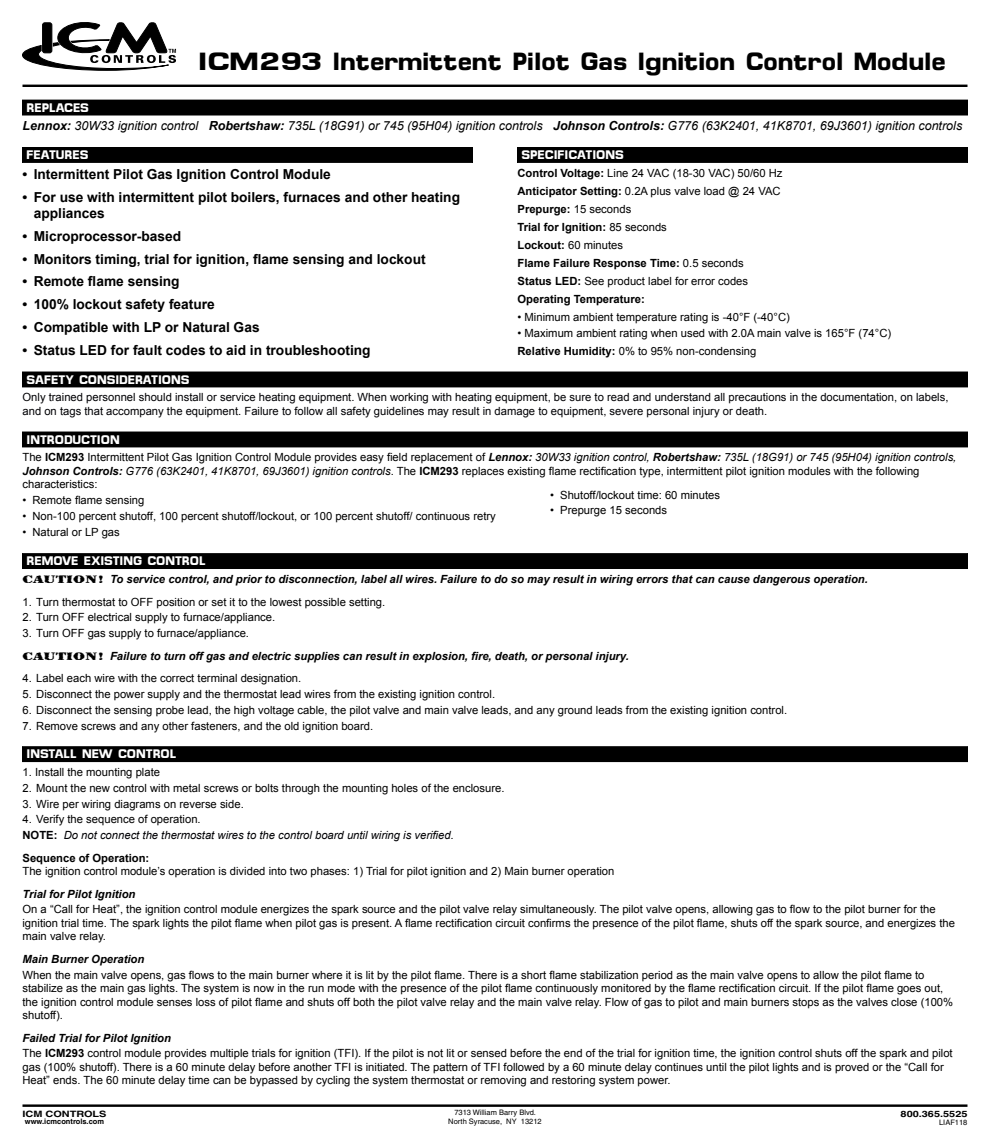
<style>
.page{position:relative;width:990px;height:1148px;background:#fff}
.page>*{position:absolute;margin:0;border:0;box-sizing:border-box;transform-origin:0 0}
.t1{font:700 25px "Micro FLF";color:#000;scale:1.25 1}
.t2{font:700 13.75px/16.5px "Arial";color:#000}
.t3{font:italic 12.5px "Arial";color:#000}
.t4{font:700 12.5px "Micro FLF";color:#fff}
.t5{font:11.25px/13.5px "Arial";color:#000}
.t6{font:italic 700 11.25px/22.5px "Arial";color:#000}
.t7{font:11.25px/13.5px "Arial";color:#000104}
.t8{font:700 11.25px/18px "Arial";color:#000}
.t9{font:italic 11.25px/15.8px "Arial";color:#000104}
.t10{font:700 8.75px "Helvetica";color:#000;scale:1.25 1}
.t11{font:7.5px/9px "Helvetica";color:#000;text-align:center}
.t12{font:700 7.5px "Helvetica";color:#000}
.s1{font-weight:700}
.s2{font-weight:400}
.s3{font-weight:700;font-style:italic}
.s4{font-style:italic}
.s5{font-family:"Rubber Sta Sol T";font-weight:400;font-style:normal}
.s6{font-weight:400;font-style:normal}
.s7{font-style:normal;color:#000}
.s8{font-weight:700;font-style:normal;color:#000}
.s9{font-weight:700;font-style:normal}
</style>
<div class="page">
<hr style="left:22px;top:1104px;width:945px;height:2px;background:#000">
<svg style="left:22px;top:22px;width:154px;height:48px"></svg>
<hr style="left:22px;top:85px;width:946px;height:2px;background:#000">
<div style="left:518px;top:147px;width:449px;height:15px;background:#000"></div>
<div style="left:23px;top:147px;width:449px;height:15px;background:#000"></div>
<div style="left:23px;top:372px;width:944px;height:15px;background:#000"></div>
<div style="left:23px;top:553px;width:944px;height:15px;background:#000"></div>
<div style="left:22px;top:553px;width:945px;height:15px;border:1px solid #000"></div>
<div style="left:23px;top:746px;width:944px;height:15px;background:#000"></div>
<div style="left:22px;top:746px;width:945px;height:15px;border:1px solid #000"></div>
<div style="left:23px;top:432px;width:944px;height:15px;background:#000"></div>
<div style="left:23px;top:100px;width:944px;height:15px;background:#000"></div>
<h1 class="t1" style="left:198px;top:48px;width:600px">ICM293 Intermittent Pilot Gas Ignition Control Module</h1>
<p class="t4" style="left:27px;top:100px;width:64px">REPLACES</p>
<p class="t3" style="left:23px;top:119px;width:941px"><span class="s1">Lennox:</span> 30W33 ignition control <span class="s1">Robertshaw:</span> 735L (18G91) or 745 (95H04) ignition controls <span class="s1">Johnson Controls:</span> G776 (63K2401, 41K8701, 69J3601) ignition controls</p>
<p class="t4" style="left:27px;top:148px;width:63px">FEATURES</p>
<p class="t4" style="left:522px;top:148px;width:104px">SPECIFICATIONS</p>
<p class="t8" style="left:518px;top:164px;width:267px">Control Voltage: <span class="s2">Line 24 VAC (18-30 VAC) 50/60 Hz </span>Anticipator Setting: <span class="s2">0.2A plus valve load @ 24 VAC </span>Prepurge: <span class="s2">15 seconds<br></span>Trial for Ignition: <span class="s2">85 seconds<br></span>Lockout: <span class="s2">60 minutes<br></span>Flame Failure Response Time: <span class="s2">0.5 seconds<br></span>Status LED: <span class="s2">See product label for error codes </span>Operating Temperature:</p>
<p class="t5" style="left:518px;top:310px;width:274px">• Minimum ambient temperature rating is -40°F (-40°C)</p>
<p class="t5" style="left:518px;top:324px;width:375px;line-height:18px">• Maximum ambient rating when used with 2.0A main valve is 165°F (74°C)<br><span class="s1">Relative Humidity:</span> 0% to 95% non-condensing</p>
<p class="t2" style="left:22px;top:166px;width:310px">• Intermittent Pilot Gas Ignition Control Module</p>
<p class="t2" style="left:34px;top:188px;width:428px;text-indent:-11px">• For use with intermittent pilot boilers, furnaces and other heating appliances</p>
<p class="t2" style="left:22px;top:228px;width:160px">• Microprocessor-based</p>
<p class="t2" style="left:22px;top:250px;width:405px">• Monitors timing, trial for ignition, flame sensing and lockout</p>
<p class="t2" style="left:22px;top:273px;width:159px">• Remote flame sensing</p>
<p class="t2" style="left:22px;top:296px;width:194px">• 100% lockout safety feature</p>
<p class="t2" style="left:22px;top:319px;width:239px">• Compatible with LP or Natural Gas</p>
<p class="t2" style="left:22px;top:342px;width:350px">• Status LED for fault codes to aid in troubleshooting</p>
<p class="t4" style="left:27px;top:372px;width:164px">SAFETY CONSIDERATIONS</p>
<p class="t7" style="left:23px;top:391px;width:928px">Only trained personnel should install or service heating equipment. When working with heating equipment, be sure to read and understand all precautions in the documentation, on labels, and on tags that accompany the equipment. Failure to follow all safety guidelines may result in damage to equipment, severe personal injury or death.</p>
<p class="t4" style="left:27px;top:432px;width:95px">INTRODUCTION</p>
<p class="t5" style="left:23px;top:450px;width:935px">The <span class="s1">ICM293</span> Intermittent Pilot Gas Ignition Control Module provides easy field replacement of <span class="s3">Lennox:</span> <span class="s4">30W33 ignition control,</span> <span class="s3">Robertshaw:</span> <span class="s4">735L (18G91) or 745 (95H04) ignition controls,<br></span><span class="s3">Johnson Controls:</span> <span class="s4">G776 (63K2401, 41K8701, 69J3601) ignition controls</span>. The <span class="s1">ICM293</span> replaces existing flame rectification type, intermittent pilot ignition modules with the following characteristics:</p>
<p class="t5" style="left:23px;top:493px;width:123px">• Remote flame sensing</p>
<p class="t5" style="left:23px;top:509px;width:475px">• Non-100 percent shutoff, 100 percent shutoff/lockout, or 100 percent shutoff/ continuous retry</p>
<p class="t5" style="left:23px;top:525px;width:99px">• Natural or LP gas</p>
<p class="t5" style="left:550px;top:488px;width:171px">• Shutoff/lockout time: 60 minutes</p>
<p class="t5" style="left:550px;top:504px;width:118px">• Prepurge 15 seconds</p>
<p class="t4" style="left:27px;top:554px;width:181px">REMOVE EXISTING CONTROL</p>
<p class="t6" style="left:23px;top:568px;width:847px"><span class="s5">CAUTION!</span> To service control, and prior to disconnection, label all wires. Failure to do so may result in wiring errors that can cause dangerous operation.</p>
<p class="t5" style="left:22px;top:595px;width:364px">1. Turn thermostat to OFF position or set it to the lowest possible setting.</p>
<p class="t5" style="left:22px;top:611px;width:254px">2. Turn OFF electrical supply to furnace/appliance.</p>
<p class="t6" style="left:22px;top:622px;width:608px"><span class="s6">3. Turn OFF gas supply to furnace/appliance.<br></span><span class="s5">CAUTION!</span> Failure to turn off gas and electric supplies can result in explosion, fire, death, or personal injury.</p>
<p class="t5" style="left:22px;top:671px;width:280px">4. Label each wire with the correct terminal designation.</p>
<p class="t5" style="left:22px;top:687px;width:474px">5. Disconnect the power supply and the thermostat lead wires from the existing ignition control.</p>
<p class="t5" style="left:22px;top:703px;width:766px">6. Disconnect the sensing probe lead, the high voltage cable, the pilot valve and main valve leads, and any ground leads from the existing ignition control.</p>
<p class="t5" style="left:22px;top:719px;width:352px">7. Remove screws and any other fasteners, and the old ignition board.</p>
<p class="t4" style="left:27px;top:747px;width:151px">INSTALL NEW CONTROL</p>
<p class="t5" style="left:23px;top:765px;width:139px">1. Install the mounting plate</p>
<p class="t5" style="left:23px;top:781px;width:484px">2. Mount the new control with metal screws or bolts through the mounting holes of the enclosure.</p>
<p class="t5" style="left:23px;top:797px;width:223px">3. Wire per wiring diagrams on reverse side.</p>
<p class="t9" style="left:23px;top:811px;width:433px"><span class="s7">4. Verify the sequence of operation.<br></span><span class="s8">N</span><span class="s9">OTE:</span> Do not connect the thermostat wires to the control board until wiring is verified.</p>
<p class="t8" style="left:23px;top:848px;width:128px">Sequence of Operation:</p>
<p class="t5" style="left:23px;top:864px;width:593px">The ignition control module’s operation is divided into two phases: 1) Trial for pilot ignition and 2) Main burner operation</p>
<p class="t6" style="left:23px;top:882px;width:114px">Trial for Pilot Ignition</p>
<p class="t5" style="left:23px;top:902px;width:934px">On a “Call for Heat”, the ignition control module energizes the spark source and the pilot valve relay simultaneously. The pilot valve opens, allowing gas to flow to the pilot burner for the ignition trial time. The spark lights the pilot flame when pilot gas is present. A flame rectification circuit confirms the presence of the pilot flame, shuts off the spark source, and energizes the main valve relay.</p>
<p class="t6" style="left:23px;top:947px;width:123px">Main Burner Operation</p>
<p class="t5" style="left:23px;top:968px;width:932px">When the main valve opens, gas flows to the main burner where it is lit by the pilot flame. There is a short flame stabilization period as the main valve opens to allow the pilot flame to stabilize as the main gas lights. The system is now in the run mode with the presence of the pilot flame continuously monitored by the flame rectification circuit. If the pilot flame goes out, the ignition control module senses loss of pilot flame and shuts off both the pilot valve relay and the main valve relay. Flow of gas to pilot and main burners stops as the valves close (100% shutoff).</p>
<p class="t5" style="left:23px;top:1029px;width:932px;line-height:15.8px"><span class="s3">Failed Trial for Pilot Ignition<br></span>The <span class="s1">ICM293</span> control module provides multiple trials for ignition (TFI). If the pilot is not lit or sensed before the end of the trial for ignition time, the ignition control shuts off the spark and pilot</p>
<p class="t5" style="left:23px;top:1060px;width:923px">gas (100% shutoff). There is a 60 minute delay before another TFI is initiated. The pattern of TFI followed by a 60 minute delay continues until the pilot lights and is proved or the “Call for<br>Heat” ends. The 60 minute delay time can be bypassed by cycling the system thermostat or removing and restoring system power.</p>
<p class="t11" style="left:448px;top:1107px;width:95px">7313 William Barry Blvd.<br>North Syracuse, NY 13212</p>
<p class="t10" style="left:22px;top:1108px;width:69px">ICM CONTROLS</p>
<p class="t10" style="left:901px;top:1108px;width:55px">800.365.5525</p>
<p class="t12" style="left:25px;top:1116px;width:81px">www.icmcontrols.com</p>
<p class="t11" style="left:939px;top:1118px;width:30px">LIAF118</p>
</div>
